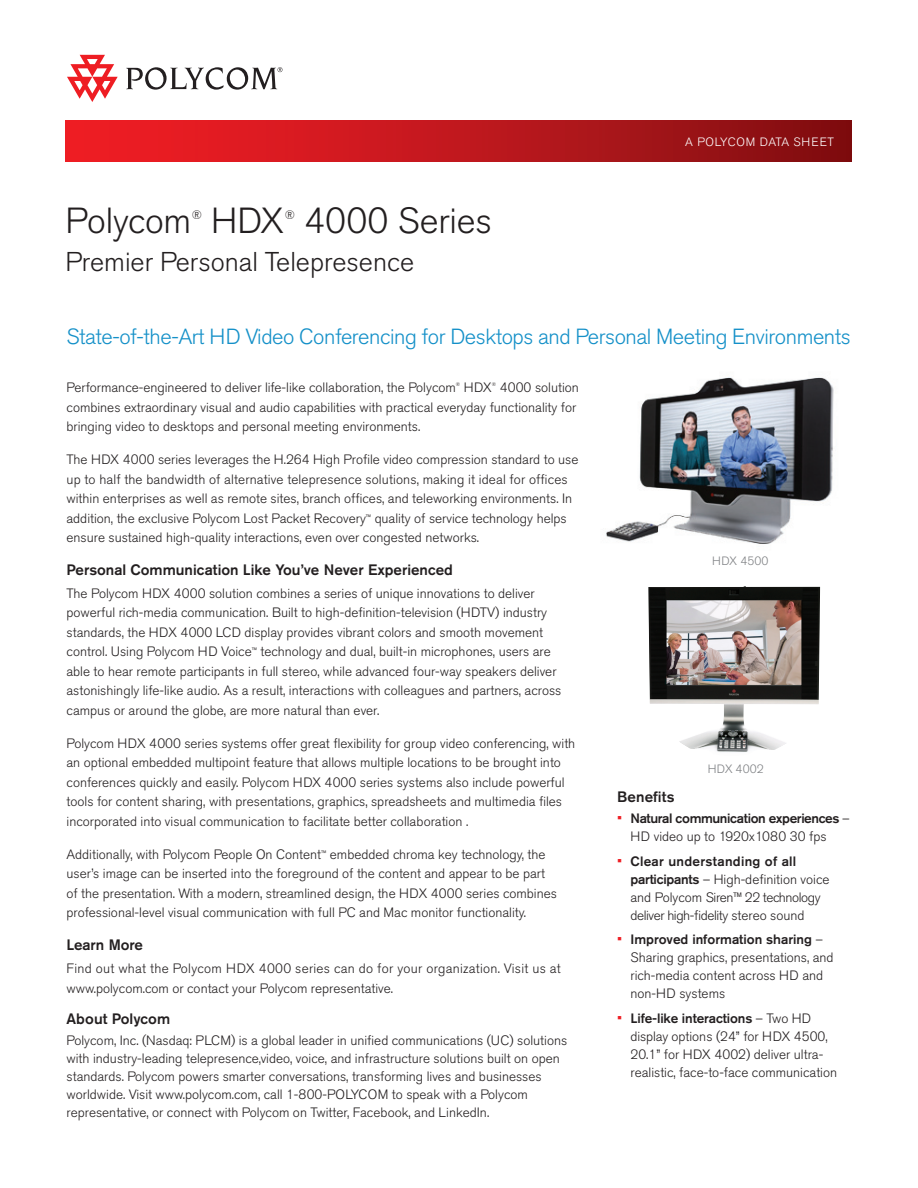
<style>
.page{position:relative;width:918px;height:1188px;background:#fff}
.page>*{position:absolute;margin:0;border:0;box-sizing:border-box;transform-origin:0 0}
.t1{font:300 36px "Akzidenz Grotesk Pro";letter-spacing:-.005em;color:#231f20}
.t2{font:300 27px "Akzidenz Grotesk Pro";color:#231f20}
.t3{font:300 21.75px "Akzidenz Grotesk Pro";letter-spacing:-.02em;color:#1490c8}
.t4{font:500 15px "Akzidenz Grotesk Pro";color:#231f20}
.t5{font:300 13.5px/19.5px "Akzidenz Grotesk Pro";color:#231f20}
.t6{font:300 13.5px/19.5px "Akzidenz Grotesk Pro";letter-spacing:.02em;color:#231f20}
.t7{font:500 13.5px/18px "Akzidenz Grotesk Pro";letter-spacing:-.03em;color:#231f20}
.t8{font:300 12.3px "Akzidenz Grotesk Pro";color:#231f20}
.t9{font:300 12px "Akzidenz Grotesk Pro";letter-spacing:.05em;color:#fff}
.t10{font:300 12px "Akzidenz Grotesk Pro";color:#808285}
.t11{font:300 5.25px "Akzidenz Grotesk Pro";color:#231f20}
.s1{font-weight:300;font-size:15px;color:#ee1d23}
.s2{font-weight:300}
.s3{font-size:15px;color:#ee1d23}
.s4{font-weight:500}
</style>
<div class="page">
<div style="left:65px;top:120px;width:786px;height:41px;background:linear-gradient(to right,#f91f27,#830f12)"></div>
<img style="left:605px;top:377px;width:229px;height:167px">
<svg style="left:67px;top:55px;width:51px;height:47px"></svg>
<svg style="left:126px;top:67px;width:156px;height:23px"></svg>
<img style="left:648px;top:586px;width:172px;height:166px">
<h1 class="t1" style="left:65px;top:197px;width:127px">Polycom</h1>
<p class="t8" style="left:192px;top:206px;width:12px">®</p>
<h1 class="t1" style="left:211px;top:197px;width:75px">HDX</h1>
<p class="t8" style="left:285px;top:206px;width:12px">®</p>
<h1 class="t1" style="left:304px;top:197px;width:189px">4000 Series</h1>
<h2 class="t2" style="left:65px;top:244px;width:350px">Premier Personal Telepresence</h2>
<p class="t9" style="left:685px;top:134px;width:150px">A POLYCOM DATA SHEET</p>
<h3 class="t3" style="left:67px;top:323px;width:786px">State-of-the-Art HD Video Conferencing for Desktops and Personal Meeting Environments</h3>
<p class="t5" style="left:67px;top:378px;width:391px">Performance-engineered to deliver life-like collaboration, the Polycom</p>
<p class="t11" style="left:456px;top:381px;width:6px">®</p>
<p class="t5" style="left:464px;top:378px;width:30px">HDX</p>
<p class="t11" style="left:492px;top:381px;width:6px">®</p>
<p class="t5" style="left:67px;top:378px;width:514px;text-indent:433px">4000 solution combines extraordinary visual and audio capabilities with practical everyday functionality for bringing video to desktops and personal meeting environments.</p>
<p class="t5" style="left:67px;top:450px;width:513px">The HDX 4000 series leverages the H.264 High Profile video compression standard to use up to half the bandwidth of alternative telepresence solutions, making it ideal for offices within enterprises as well as remote sites, branch offices, and teleworking environments. In addition, the exclusive Polycom Lost Packet Recovery<sup>™</sup> quality of service technology helps ensure sustained high-quality interactions, even over congested networks.</p>
<p class="t4" style="left:67px;top:560px;width:388px">Personal Communication Like You’ve Never Experienced</p>
<p class="t5" style="left:67px;top:583px;width:496px">The Polycom HDX 4000 solution combines a series of unique innovations to deliver powerful rich-media communication. Built to high-definition-television (HDTV) industry standards, the HDX 4000 LCD display provides vibrant colors and smooth movement control. Using Polycom HD Voice<sup>™</sup> technology and dual, built-in microphones, users are able to hear remote participants in full stereo, while advanced four-way speakers deliver astonishingly life-like audio. As a result, interactions with colleagues and partners, across campus or around the globe, are more natural than ever.</p>
<p class="t5" style="left:67px;top:733px;width:510px">Polycom HDX 4000 series systems offer great flexibility for group video conferencing, with an optional embedded multipoint feature that allows multiple locations to be brought into conferences quickly and easily. Polycom HDX 4000 series systems also include powerful tools for content sharing, with presentations, graphics, spreadsheets and multimedia files incorporated into visual communication to facilitate better collaboration .</p>
<p class="t5" style="left:67px;top:844px;width:492px">Additionally, with Polycom People On Content<sup>™</sup> embedded chroma key technology, the user’s image can be inserted into the foreground of the content and appear to be part of the presentation. With a modern, streamlined design, the HDX 4000 series combines professional-level visual communication with full PC and Mac monitor functionality.</p>
<p class="t4" style="left:67px;top:935px;width:78px">Learn More</p>
<p class="t6" style="left:67px;top:959px;width:496px">Find out what the Polycom HDX 4000 series can do for your organization. Visit us at www.polycom.com or contact your Polycom representative.</p>
<p class="t4" style="left:67px;top:1009px;width:105px">About Polycom</p>
<p class="t5" style="left:67px;top:1032px;width:502px;line-height:18px">Polycom, Inc. (Nasdaq: PLCM) is a global leader in unified communications (UC) solutions with industry-leading telepresence,video, voice, and infrastructure solutions built on open standards. Polycom powers smarter conversations, transforming lives and businesses worldwide. Visit www.polycom.com, call 1-800-POLYCOM to speak with a Polycom representative, or connect with Polycom on Twitter, Facebook, and LinkedIn.</p>
<p class="t10" style="left:712px;top:553px;width:58px">HDX 4500</p>
<p class="t10" style="left:708px;top:761px;width:58px">HDX 4002</p>
<p class="t4" style="left:617px;top:787px;width:59px">Benefits</p>
<p class="t7" style="left:631px;top:809px;width:221px;text-indent:-14px"><span class="s1">•</span> Natural communication experiences <span class="s2">–<br>HD video up to 1920x1080 30 fps</span></p>
<p class="t5" style="left:631px;top:852px;width:200px;line-height:18px;text-indent:-14px"><span class="s3">•</span> <span class="s4">Clear understanding of all participants</span> – High-definition voice and Polycom Siren™ 22 technology deliver high-fidelity stereo sound</p>
<p class="t5" style="left:631px;top:931px;width:205px;line-height:18px;text-indent:-14px"><span class="s3">•</span> <span class="s4">Improved information sharing</span> –<br>Sharing graphics, presentations, and rich-media content across HD and non-HD systems</p>
<p class="t5" style="left:631px;top:1009px;width:208px;line-height:18px;text-indent:-14px"><span class="s3">•</span> <span class="s4">Life-like interactions</span> – Two HD display options (24” for HDX 4500, 20.1” for HDX 4002) deliver ultra&shy;realistic, face-to-face communication</p>
</div>
